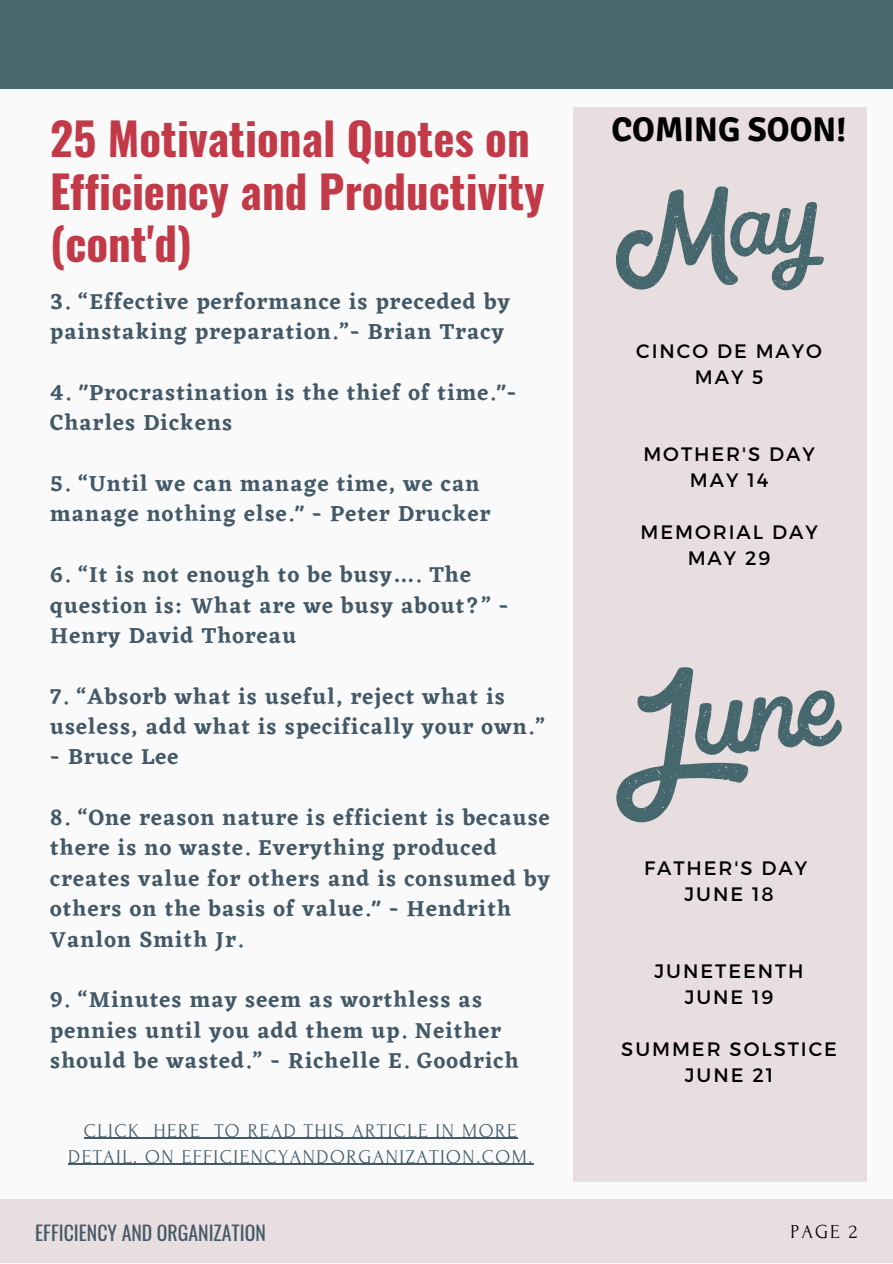
<style>
.page{position:relative;width:893px;height:1264px;background:#fff}
.page>*{position:absolute;margin:0;border:0;box-sizing:border-box;transform-origin:0 0}
.t1{font:700 45px/52.8px "Oswald";color:#c23a47}
.t2{font:700 34.2px "Signika";color:#000}
.t3{font:600 22.5px/30.3px "Eczar";letter-spacing:.05em;color:#435967}
.t4{font:19.8px "Oswald";color:#435967}
.t5{font:19.8px "Forum";color:#000}
.t6{font:19.5px "Montserrat";letter-spacing:.1em;color:#000}
.t7{font:19.5px/25.8px "Forum";letter-spacing:.075em;color:#435967;text-align:center}
</style>
<div class="page">
<div style="left:0;top:0;width:892px;height:1262px;background:#fafafa"></div>
<div style="left:0;top:1198px;width:892px;height:64px;background:#e8dddf"></div>
<div style="left:0;top:0;width:892px;height:89px;background:#46676d"></div>
<div style="left:573px;top:107px;width:293px;height:1074px;background:#e8dddf"></div>
<hr style="left:84px;top:1137px;width:56px;height:1px;background:#435967">
<svg style="left:140px;top:1137px;width:14px;height:1px"></svg>
<hr style="left:154px;top:1137px;width:47px;height:1px;background:#435967">
<svg style="left:201px;top:1137px;width:13px;height:1px"></svg>
<hr style="left:214px;top:1137px;width:304px;height:1px;background:#435967">
<hr style="left:68px;top:1163px;width:465px;height:1px;background:#435967">
<svg style="left:616px;top:186px;width:208px;height:104px"></svg>
<svg style="left:616px;top:667px;width:226px;height:155px"></svg>
<p class="t1" style="left:50px;top:110px;width:496px">25 Motivational Quotes on<br>Efficiency and Productivity (cont'd)</p>
<p class="t3" style="left:50px;top:286px;width:461px">3. “Effective performance is preceded by painstaking preparation.”- Brian Tracy</p>
<p class="t3" style="left:50px;top:377px;width:467px">4. "Procrastination is the thief of time."-<br>Charles Dickens</p>
<p class="t3" style="left:50px;top:468px;width:441px">5. “Until we can manage time, we can manage nothing else." - Peter Drucker</p>
<p class="t3" style="left:50px;top:559px;width:460px">6. “It is not enough to be busy…. The question is: What are we busy about?” -<br>Henry David Thoreau</p>
<p class="t3" style="left:50px;top:680px;width:496px">7. “Absorb what is useful, reject what is useless, add what is specifically your own.”</p>
<p class="t3" style="left:50px;top:741px;width:130px">- Bruce Lee</p>
<p class="t3" style="left:50px;top:802px;width:501px">8. “One reason nature is efficient is because there is no waste. Everything produced creates value for others and is consumed by others on the basis of value." - Hendrith Vanlon Smith Jr.</p>
<p class="t3" style="left:50px;top:984px;width:470px">9. “Minutes may seem as worthless as pennies until you add them up. Neither should be wasted.” - Richelle E. Goodrich</p>
<p class="t7" style="left:68px;top:1117px;width:465px">CLICK HERE TO READ THIS ARTICLE IN MORE<br>DETAIL. ON EFFICIENCYANDORGANIZATION.COM.</p>
<p class="t2" style="left:611px;top:108px;width:237px">COMING SOON!</p>
<p class="t6" style="left:636px;top:338px;width:187px">CINCO DE MAYO</p>
<p class="t6" style="left:694px;top:364px;width:70px">MAY 5</p>
<p class="t6" style="left:643px;top:441px;width:173px">MOTHER'S DAY</p>
<p class="t6" style="left:689px;top:467px;width:80px">MAY 14</p>
<p class="t6" style="left:640px;top:519px;width:179px">MEMORIAL DAY</p>
<p class="t6" style="left:687px;top:545px;width:84px">MAY 29</p>
<p class="t6" style="left:644px;top:855px;width:165px">FATHER'S DAY</p>
<p class="t6" style="left:684px;top:881px;width:91px">JUNE 18</p>
<p class="t6" style="left:654px;top:958px;width:150px">JUNETEENTH</p>
<p class="t6" style="left:684px;top:984px;width:90px">JUNE 19</p>
<p class="t6" style="left:621px;top:1036px;width:217px">SUMMER SOLSTICE</p>
<p class="t6" style="left:685px;top:1062px;width:90px">JUNE 21</p>
<p class="t4" style="left:35px;top:1217px;width:232px">EFFICIENCY AND ORGANIZATION</p>
<p class="t5" style="left:790px;top:1220px;width:68px">PAGE 2</p>
</div>
